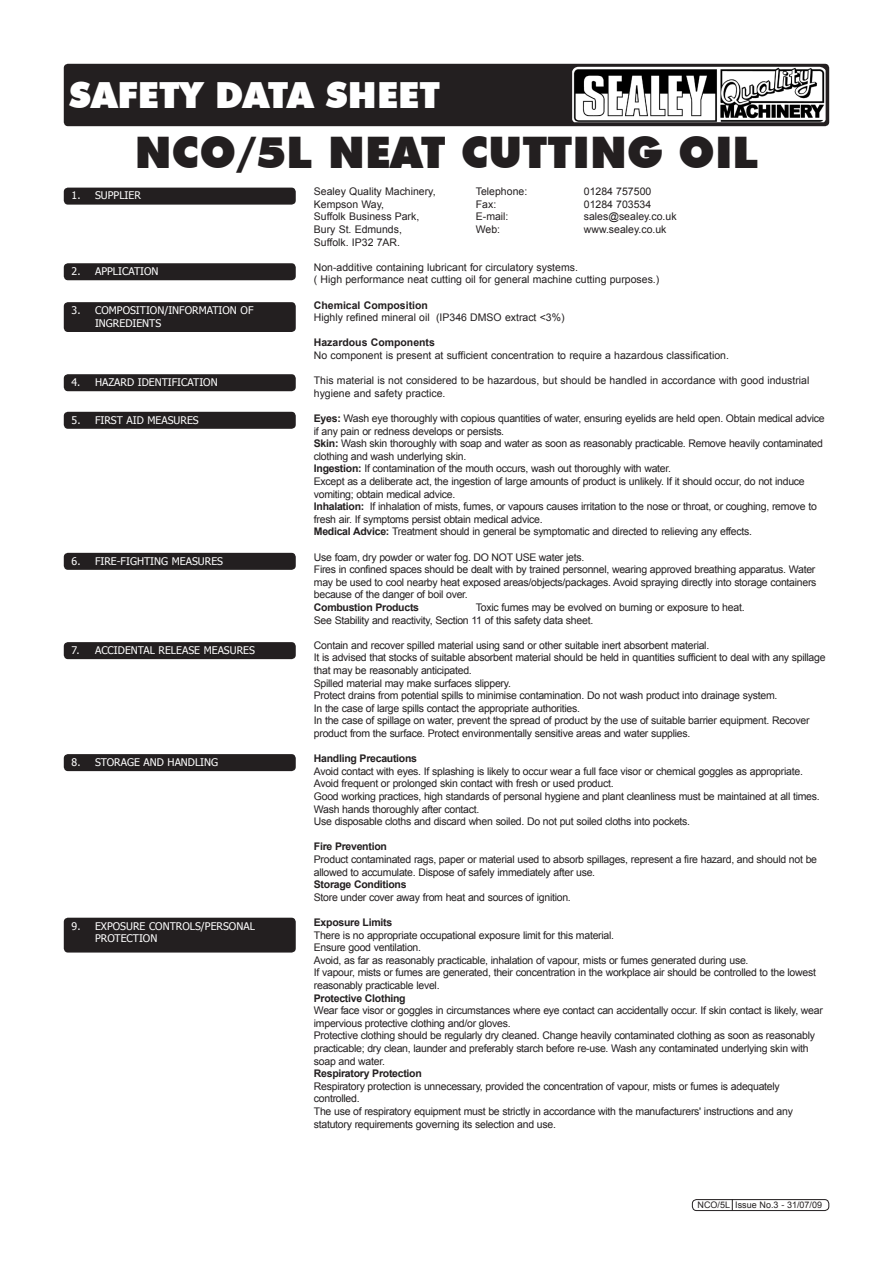
<style>
.page{position:relative;width:893px;height:1263px;background:#fff}
.page>*{position:absolute;margin:0;border:0;box-sizing:border-box;transform-origin:0 0}
.t1{font:900 43.5px "Futura BT";color:#231f20}
.t2{font:900 36px "Futura BT";color:#fff}
.t3{font:10.5px/12.6px "Arial";letter-spacing:-.025em;color:#231f20}
.t4{font:10.5px/12.6px "Arial";color:#231f20}
.CHAPTER_8_POINT{font:10.5px/12.6px "Tahoma";color:#fff}
.t5{font:700 10.5px "Arial";letter-spacing:-.025em;color:#231f20}
.t6{font:700 10.5px "Arial";color:#231f20}
.t7{font:9px "Arial";color:#231f20}
.s1{font-weight:700}
</style>
<div class="page">
<div style="left:64px;top:188px;width:232px;height:17px;background:#231f20;border-radius:4px"></div>
<div style="left:64px;top:263px;width:232px;height:17px;background:#231f20;border-radius:4px"></div>
<div style="left:64px;top:302px;width:232px;height:30px;background:#231f20;border-radius:4px"></div>
<div style="left:64px;top:374px;width:232px;height:17px;background:#231f20;border-radius:4px"></div>
<div style="left:64px;top:412px;width:232px;height:17px;background:#231f20;border-radius:4px"></div>
<div style="left:64px;top:553px;width:232px;height:17px;background:#231f20;border-radius:4px"></div>
<div style="left:64px;top:642px;width:232px;height:17px;background:#231f20;border-radius:4px"></div>
<div style="left:64px;top:754px;width:232px;height:17px;background:#231f20;border-radius:4px"></div>
<div style="left:64px;top:918px;width:232px;height:34px;background:#231f20;border-radius:4px"></div>
<div style="left:64px;top:64px;width:765px;height:62px;background:#231f20;border-radius:4px"></div>
<img style="left:572px;top:67px;width:254px;height:55px">
<div style="left:692px;top:1199px;width:137px;height:12px;border:1px solid #231f20;border-radius:4px"></div>
<p class="t2" style="left:69px;top:73px;width:373px">SAFETY DATA SHEET</p>
<p class="t1" style="left:135px;top:126px;width:625px">NCO/5L NEAT CUTTING OIL</p>
<p class="t4" style="left:314px;top:185px;width:123px">Sealey Quality Machinery,</p>
<p class="t4" style="left:476px;top:185px;width:53px">Telephone:</p>
<p class="t4" style="left:584px;top:185px;width:69px">01284 757500</p>
<p class="t4" style="left:314px;top:198px;width:72px">Kempson Way,</p>
<p class="t3" style="left:476px;top:198px;width:22px">Fax:</p>
<p class="t4" style="left:584px;top:198px;width:69px">01284 703534</p>
<p class="t4" style="left:314px;top:210px;width:107px">Suffolk Business Park,</p>
<p class="t3" style="left:476px;top:210px;width:34px">E-mail:</p>
<p class="t4" style="left:584px;top:210px;width:94px">sales@sealey.co.uk</p>
<p class="t4" style="left:314px;top:223px;width:90px">Bury St. Edmunds,</p>
<p class="t3" style="left:476px;top:223px;width:26px">Web:</p>
<p class="t4" style="left:584px;top:223px;width:84px">www.sealey.co.uk</p>
<p class="t4" style="left:314px;top:236px;width:88px">Suffolk. IP32 7AR.</p>
<p class="t4" style="left:314px;top:261px;width:266px">Non-additive containing lubricant for circulatory systems.</p>
<p class="t4" style="left:314px;top:273px;width:347px">( High performance neat cutting oil for general machine cutting purposes.)</p>
<p class="t6" style="left:314px;top:298px;width:116px">Chemical Composition</p>
<p class="t4" style="left:314px;top:311px;width:252px">Highly refined mineral oil (IP346 DMSO extract &lt;3%)</p>
<p class="t6" style="left:314px;top:336px;width:123px">Hazardous Components</p>
<p class="t4" style="left:314px;top:349px;width:417px">No component is present at sufficient concentration to require a hazardous classification.</p>
<p class="t4" style="left:314px;top:374px;width:497px">This material is not considered to be hazardous, but should be handled in accordance with good industrial hygiene and safety practice.</p>
<p class="t3" style="left:314px;top:412px;width:512px"><span class="s1">Eyes:</span> Wash eye thoroughly with copious quantities of water, ensuring eyelids are held open. Obtain medical advice if any pain or redness develops or persists.</p>
<p class="t3" style="left:314px;top:437px;width:511px"><span class="s1">Skin:</span> Wash skin thoroughly with soap and water as soon as reasonably practicable. Remove heavily contaminated clothing and wash underlying skin.</p>
<p class="t3" style="left:314px;top:462px;width:359px"><span class="s1">Ingestion:</span> If contamination of the mouth occurs, wash out thoroughly with water.</p>
<p class="t3" style="left:314px;top:475px;width:492px">Except as a deliberate act, the ingestion of large amounts of product is unlikely. If it should occur, do not induce vomiting; obtain medical advice.</p>
<p class="t3" style="left:314px;top:500px;width:505px"><span class="s1">Inhalation:</span> If inhalation of mists, fumes, or vapours causes irritation to the nose or throat, or coughing, remove to fresh air. If symptoms persist obtain medical advice.</p>
<p class="t3" style="left:314px;top:525px;width:440px"><span class="s1">Medical Advice:</span> Treatment should in general be symptomatic and directed to relieving any effects.</p>
<p class="t3" style="left:314px;top:551px;width:272px">Use foam, dry powder or water fog. DO NOT USE water jets.</p>
<p class="t3" style="left:314px;top:563px;width:504px;text-align:justify">Fires in confined spaces should be dealt with by trained personnel, wearing approved breathing apparatus. Water may be used to cool nearby heat exposed areas/objects/packages. Avoid spraying directly into storage containers because of the danger of boil over.</p>
<p class="t5" style="left:314px;top:600px;width:107px">Combustion Products</p>
<p class="t3" style="left:476px;top:601px;width:270px">Toxic fumes may be evolved on burning or exposure to heat.</p>
<p class="t3" style="left:314px;top:614px;width:281px">See Stability and reactivity, Section 11 of this safety data sheet.</p>
<p class="t3" style="left:314px;top:639px;width:397px">Contain and recover spilled material using sand or other suitable inert absorbent material.</p>
<p class="t3" style="left:314px;top:651px;width:513px">It is advised that stocks of suitable absorbent material should be held in quantities sufficient to deal with any spillage that may be reasonably anticipated.</p>
<p class="t3" style="left:314px;top:677px;width:199px">Spilled material may make surfaces slippery.</p>
<p class="t3" style="left:314px;top:689px;width:465px">Protect drains from potential spills to minimise contamination. Do not wash product into drainage system.</p>
<p class="t3" style="left:314px;top:702px;width:268px">In the case of large spills contact the appropriate authorities.</p>
<p class="t3" style="left:314px;top:714px;width:497px">In the case of spillage on water, prevent the spread of product by the use of suitable barrier equipment. Recover product from the surface. Protect environmentally sensitive areas and water supplies.</p>
<p class="t5" style="left:314px;top:752px;width:105px">Handling Precautions</p>
<p class="t3" style="left:314px;top:765px;width:491px">Avoid contact with eyes. If splashing is likely to occur wear a full face visor or chemical goggles as appropriate.<br>Avoid frequent or prolonged skin contact with fresh or used product.</p>
<p class="t3" style="left:314px;top:790px;width:507px">Good working practices, high standards of personal hygiene and plant cleanliness must be maintained at all times.</p>
<p class="t3" style="left:314px;top:803px;width:167px">Wash hands thoroughly after contact.</p>
<p class="t3" style="left:314px;top:815px;width:378px">Use disposable cloths and discard when soiled. Do not put soiled cloths into pockets.</p>
<p class="t5" style="left:314px;top:840px;width:75px">Fire Prevention</p>
<p class="t3" style="left:314px;top:853px;width:505px">Product contaminated rags, paper or material used to absorb spillages, represent a fire hazard, and should not be allowed to accumulate. Dispose of safely immediately after use.</p>
<p class="t5" style="left:314px;top:878px;width:94px">Storage Conditions</p>
<p class="t3" style="left:314px;top:891px;width:258px">Store under cover away from heat and sources of ignition.</p>
<p class="t5" style="left:314px;top:915px;width:80px">Exposure Limits</p>
<p class="t3" style="left:314px;top:929px;width:302px">There is no appropriate occupational exposure limit for this material.</p>
<p class="t3" style="left:314px;top:941px;width:109px">Ensure good ventilation.</p>
<p class="t3" style="left:314px;top:954px;width:436px">Avoid, as far as reasonably practicable, inhalation of vapour, mists or fumes generated during use.</p>
<p class="t3" style="left:314px;top:966px;width:504px">If vapour, mists or fumes are generated, their concentration in the workplace air should be controlled to the lowest reasonably practicable level.</p>
<p class="t5" style="left:314px;top:991px;width:93px">Protective Clothing</p>
<p class="t3" style="left:314px;top:1004px;width:510px">Wear face visor or goggles in circumstances where eye contact can accidentally occur. If skin contact is likely, wear impervious protective clothing and/or gloves.</p>
<p class="t3" style="left:314px;top:1029px;width:503px">Protective clothing should be regularly dry cleaned. Change heavily contaminated clothing as soon as reasonably practicable; dry clean, launder and preferably starch before re-use. Wash any contaminated underlying skin with soap and water.</p>
<p class="t5" style="left:314px;top:1067px;width:109px">Respiratory Protection</p>
<p class="t3" style="left:314px;top:1080px;width:467px">Respiratory protection is unnecessary, provided the concentration of vapour, mists or fumes is adequately controlled.</p>
<p class="t3" style="left:314px;top:1105px;width:481px">The use of respiratory equipment must be strictly in accordance with the manufacturers' instructions and any statutory requirements governing its selection and use.</p>
<p class="CHAPTER_8_POINT" style="left:72px;top:189px;width:71px">1. SUPPLIER</p>
<p class="CHAPTER_8_POINT" style="left:72px;top:264px;width:88px">2. APPLICATION</p>
<p class="CHAPTER_8_POINT" style="left:95px;top:303px;width:160px;text-indent:-23px">3. COMPOSITION/INFORMATION OF<br>INGREDIENTS</p>
<p class="CHAPTER_8_POINT" style="left:72px;top:375px;width:148px">4. HAZARD IDENTIFICATION</p>
<p class="CHAPTER_8_POINT" style="left:72px;top:413px;width:128px">5. FIRST AID MEASURES</p>
<p class="CHAPTER_8_POINT" style="left:72px;top:554px;width:152px">6. FIRE-FIGHTING MEASURES</p>
<p class="CHAPTER_8_POINT" style="left:72px;top:643px;width:184px">7. ACCIDENTAL RELEASE MEASURES</p>
<p class="CHAPTER_8_POINT" style="left:72px;top:755px;width:148px">8. STORAGE AND HANDLING</p>
<p class="CHAPTER_8_POINT" style="left:95px;top:919px;width:161px;text-indent:-23px">9. EXPOSURE CONTROLS/PERSONAL<br>PROTECTION</p>
<p class="t7" style="left:698px;top:1199px;width:126px">NCO/5L Issue No.3 - 31/07/09</p>
</div>
